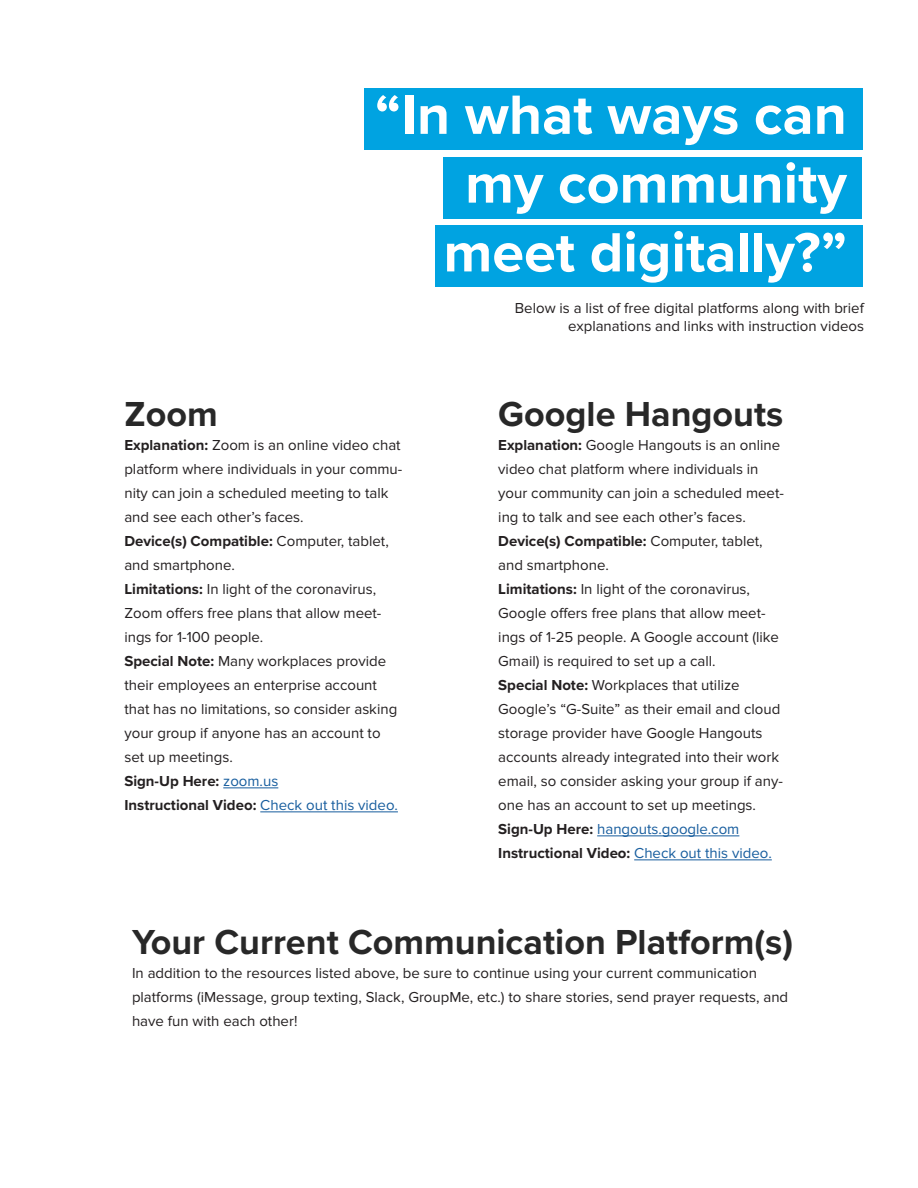
<style>
.page{position:relative;width:918px;height:1188px;background:#fff}
.page>*{position:absolute;margin:0;border:0;box-sizing:border-box;transform-origin:0 0}
.t1{font:700 57.3px "Proxima Nova";color:#fff}
.Header_Style_1{font:700 36px "Proxima Nova";color:#282828}
.Paragraph_Style_1{font:15px/24px "Proxima Nova";color:#231f20}
.Paragraph_Style_1-2{font:700 15px "Proxima Nova";color:#231f20}
.Paragraph_Style_1-3{font:15px "Proxima Nova";color:#175d9e}
.s1{font-weight:700}
.s2{font-weight:400;color:#175d9e}
.s3{font-weight:700;color:#231f20}
</style>
<div class="page">
<div style="left:364px;top:89px;width:498px;height:61px;background:#00a3e1"></div>
<div style="left:435px;top:226px;width:427px;height:61px;background:#00a3e1"></div>
<div style="left:444px;top:157px;width:418px;height:61px;background:#00a3e1"></div>
<hr style="left:223px;top:788px;width:55px;height:1px;background:#175d9e">
<hr style="left:260px;top:812px;width:138px;height:1px;background:#175d9e">
<hr style="left:597px;top:836px;width:142px;height:1px;background:#175d9e">
<hr style="left:634px;top:860px;width:138px;height:1px;background:#175d9e">
<p class="t1" style="left:375px;top:72px;width:473px">“In what ways can</p>
<p class="t1" style="left:465px;top:141px;width:383px">my community</p>
<p class="t1" style="left:443px;top:210px;width:405px">meet digitally?”</p>
<p class="Header_Style_1" style="left:124px;top:387px;width:95px">Zoom</p>
<p class="Paragraph_Style_1" style="left:124px;top:433px;width:279px"><span class="s1">Explanation:</span> Zoom is an online video chat platform where individuals in your commu&shy;nity can join a scheduled meeting to talk and see each other’s faces.</p>
<p class="Paragraph_Style_1" style="left:124px;top:529px;width:266px"><span class="s1">Device(s) Compatible:</span> Computer, tablet, and smartphone.</p>
<p class="Paragraph_Style_1" style="left:124px;top:577px;width:259px"><span class="s1">Limitations:</span> In light of the coronavirus,<br>Zoom offers free plans that allow meet&shy;ings for 1-100 people.</p>
<p class="Paragraph_Style_1" style="left:124px;top:649px;width:274px"><span class="s1">Special Note:</span> Many workplaces provide their employees an enterprise account that has no limitations, so consider asking your group if anyone has an account to set up meetings.</p>
<p class="Paragraph_Style_1-2" style="left:124px;top:770px;width:155px">Sign-Up Here: <span class="s2">zoom.us</span></p>
<p class="Paragraph_Style_1-2" style="left:124px;top:794px;width:275px">Instructional Video: <span class="s2">Check out this video.</span></p>
<p class="Paragraph_Style_1" style="left:515px;top:299px;width:351px;line-height:18px;text-align:right">Below is a list of free digital platforms along with brief explanations and links with instruction videos</p>
<p class="Header_Style_1" style="left:498px;top:387px;width:287px">Google Hangouts</p>
<p class="Paragraph_Style_1" style="left:498px;top:433px;width:287px"><span class="s1">Explanation:</span> Google Hangouts is an online video chat platform where individuals in your community can join a scheduled meet&shy;ing to talk and see each other’s faces.</p>
<p class="Paragraph_Style_1" style="left:498px;top:529px;width:266px"><span class="s1">Device(s) Compatible:</span> Computer, tablet, and smartphone.</p>
<p class="Paragraph_Style_1" style="left:498px;top:577px;width:282px"><span class="s1">Limitations:</span> In light of the coronavirus, Google offers free plans that allow meet&shy;ings of 1-25 people. A Google account (like Gmail) is required to set up a call.</p>
<p class="Paragraph_Style_1" style="left:498px;top:673px;width:286px"><span class="s1">Special Note:</span> Workplaces that utilize Google’s “G-Suite” as their email and cloud storage provider have Google Hangouts accounts already integrated into their work email, so consider asking your group if any&shy;one has an account to set up meetings.</p>
<p class="Paragraph_Style_1-3" style="left:498px;top:820px;width:243px"><span class="s3">Sign-Up Here:</span> hangouts.google.com</p>
<p class="Paragraph_Style_1-2" style="left:498px;top:842px;width:275px">Instructional Video: <span class="s2">Check out this video.</span></p>
<p class="Header_Style_1" style="left:132px;top:915px;width:663px">Your Current Communication Platform(s)</p>
<p class="Paragraph_Style_1" style="left:132px;top:961px;width:658px">In addition to the resources listed above, be sure to continue using your current communication platforms (iMessage, group texting, Slack, GroupMe, etc.) to share stories, send prayer requests, and have fun with each other!</p>
</div>
